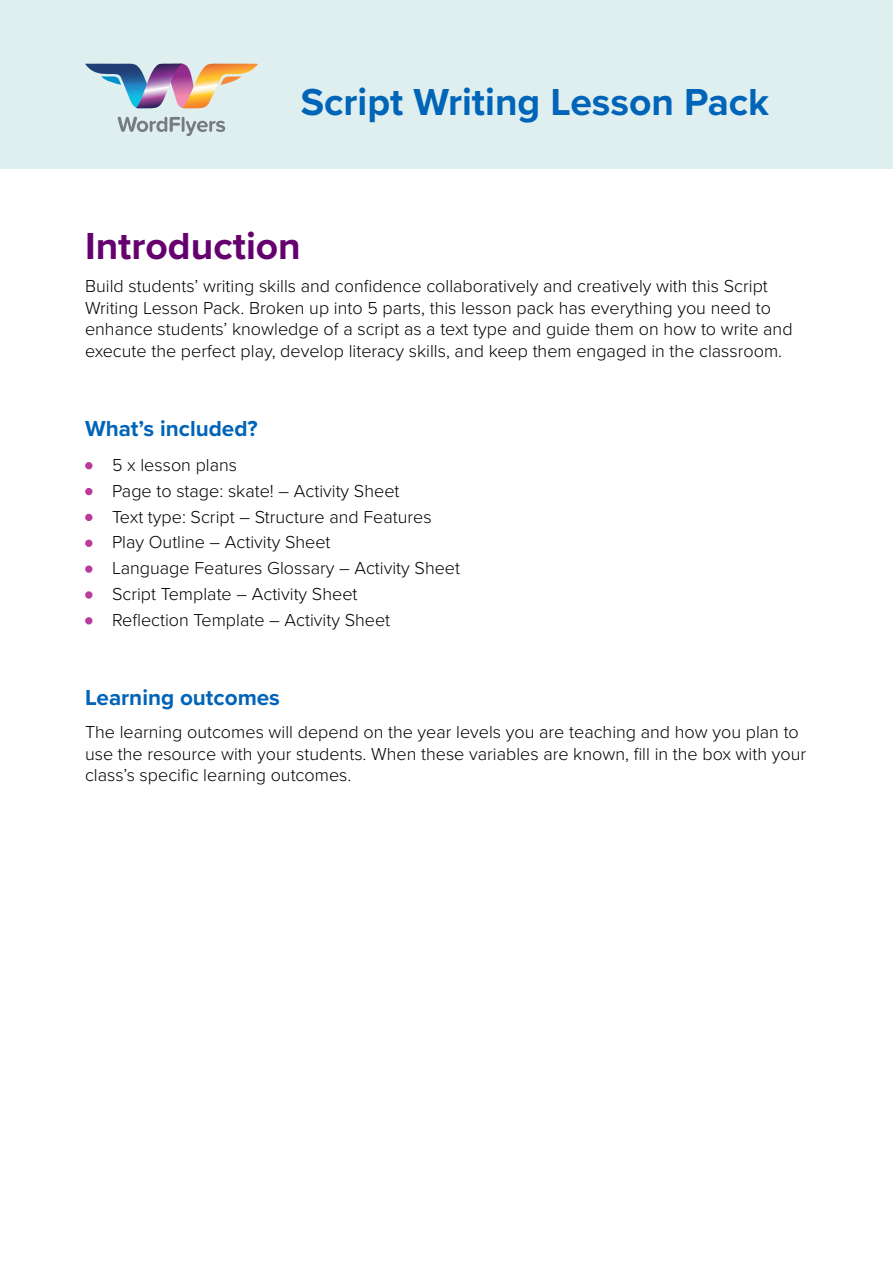
<style>
.page{position:relative;width:893px;height:1263px;background:#fff}
.page>*{position:absolute;margin:0;border:0;box-sizing:border-box;transform-origin:0 0}
.t1{font:700 39px "Proxima Nova";color:#0064b8}
.t2{font:700 39px "Proxima Nova";color:#65006e}
.t3{font:700 22.5px "Proxima Nova";color:#0064b8}
.t4{font:300 18px/21.6px "Proxima Nova";color:#000}
.s1{font-size:21px;color:#bb3b9c}
</style>
<div class="page">
<div style="left:0;top:0;width:893px;height:169px;background:#dfefef"></div>
<img style="left:85px;top:64px;width:173px;height:45px">
<svg style="left:118px;top:117px;width:62px;height:15px"></svg>
<hr style="left:182px;top:117px;width:3px;height:15px;background:#767c80">
<svg style="left:186px;top:121px;width:39px;height:15px"></svg>
<h1 class="t1" style="left:301px;top:73px;width:470px">Script Writing Lesson Pack</h1>
<h1 class="t2" style="left:85px;top:217px;width:217px">Introduction</h1>
<p class="t4" style="left:85px;top:274px;width:709px">Build students’ writing skills and confidence collaboratively and creatively with this Script Writing Lesson Pack. Broken up into 5 parts, this lesson pack has everything you need to enhance students’ knowledge of a script as a text type and guide them on how to write and execute the perfect play, develop literacy skills, and keep them engaged in the classroom.</p>
<p class="t3" style="left:85px;top:411px;width:174px">What’s included?</p>
<p class="t4" style="left:85px;top:453px;width:154px"><span class="s1">•</span> 5 x lesson plans</p>
<p class="t4" style="left:85px;top:479px;width:316px"><span class="s1">•</span> Page to stage: skate! – Activity Sheet</p>
<p class="t4" style="left:85px;top:505px;width:348px"><span class="s1">•</span> Text type: Script – Structure and Features</p>
<p class="t4" style="left:85px;top:531px;width:247px"><span class="s1">•</span> Play Outline – Activity Sheet</p>
<p class="t4" style="left:85px;top:556px;width:377px"><span class="s1">•</span> Language Features Glossary – Activity Sheet</p>
<p class="t4" style="left:85px;top:582px;width:274px"><span class="s1">•</span> Script Template – Activity Sheet</p>
<p class="t4" style="left:85px;top:608px;width:307px"><span class="s1">•</span> Reflection Template – Activity Sheet</p>
<p class="t3" style="left:85px;top:680px;width:196px">Learning outcomes</p>
<p class="t4" style="left:85px;top:720px;width:723px">The learning outcomes will depend on the year levels you are teaching and how you plan to use the resource with your students. When these variables are known, fill in the box with your class’s specific learning outcomes.</p>
</div>
